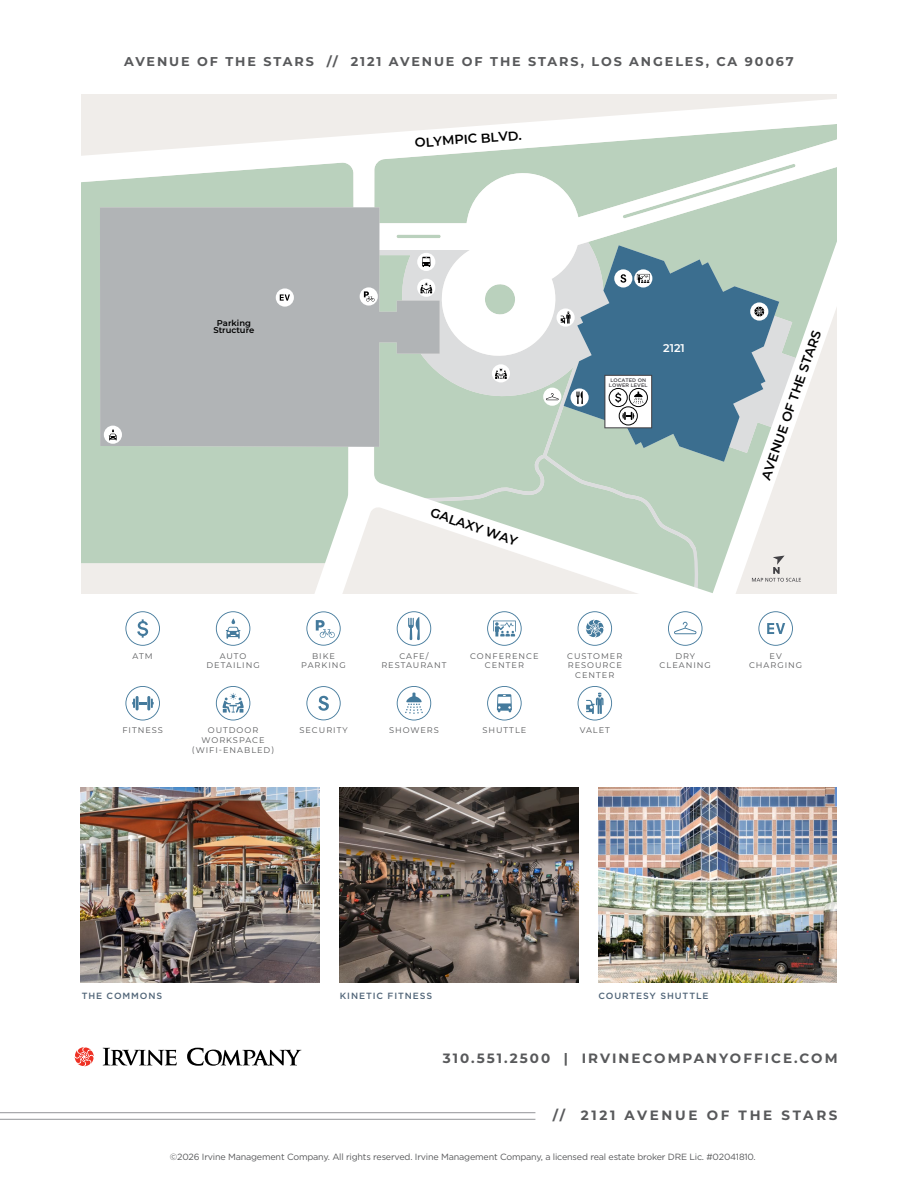
<style>
.page{position:relative;width:918px;height:1188px;background:#fff}
.page>*{position:absolute;margin:0;border:0;box-sizing:border-box;transform-origin:0 0}
.t1{font:700 13.5px "Montserrat";letter-spacing:.15em;color:#58595b}
.t2{font:700 13.5px "Montserrat";letter-spacing:.2em;color:#58595b}
.t3{font:600 12.9px "Montserrat";color:#010101}
.t4{font:700 12.75px "Montserrat";letter-spacing:.15em;color:#58595b}
.t5{font:600 11.25px "Montserrat";color:#fff}
.t6{font:9px "Gotham";letter-spacing:-.02em;color:#58595b}
.t7{font:500 9px "Gotham";letter-spacing:.1em;color:#516578}
.t8{font:600 8.4px/7.6px "Montserrat";color:#000;text-align:center}
.t9{font:8.25px/9.6px "Montserrat";letter-spacing:.12em;color:#58595b;text-align:center}
.t10{font:500 5.1px/4.5px "Gotham";color:#424045}
</style>
<div class="page">
<svg style="left:102px;top:1048px;width:75px;height:17px"></svg>
<svg style="left:187px;top:1048px;width:114px;height:18px"></svg>
<svg style="left:74px;top:1047px;width:20px;height:19px"></svg>
<hr style="left:0;top:1112px;width:535px;height:1px;background:#939598">
<hr style="left:0;top:1119px;width:535px;height:1px;background:#939598">
<img style="left:599px;top:788px;width:238px;height:195px">
<img style="left:340px;top:788px;width:238px;height:195px">
<img style="left:81px;top:788px;width:239px;height:195px">
<svg style="left:125px;top:611px;width:35px;height:35px"></svg>
<svg style="left:216px;top:611px;width:34px;height:35px"></svg>
<svg style="left:306px;top:611px;width:35px;height:35px"></svg>
<svg style="left:397px;top:611px;width:34px;height:35px"></svg>
<svg style="left:487px;top:611px;width:35px;height:35px"></svg>
<svg style="left:578px;top:611px;width:34px;height:35px"></svg>
<svg style="left:668px;top:611px;width:35px;height:35px"></svg>
<svg style="left:758px;top:611px;width:35px;height:35px"></svg>
<svg style="left:125px;top:686px;width:35px;height:34px"></svg>
<svg style="left:216px;top:686px;width:34px;height:34px"></svg>
<svg style="left:306px;top:686px;width:35px;height:34px"></svg>
<svg style="left:397px;top:686px;width:34px;height:34px"></svg>
<svg style="left:487px;top:686px;width:35px;height:34px"></svg>
<svg style="left:578px;top:686px;width:34px;height:34px"></svg>
<div style="left:81px;top:94px;width:756px;height:500px;background:#f0edea"></div>
<div style="left:81px;top:208px;width:224px;height:355px;background:#bad1bd"></div>
<svg style="left:81px;top:99px;width:756px;height:109px"></svg>
<svg style="left:305px;top:175px;width:512px;height:419px"></svg>
<svg style="left:378px;top:132px;width:459px;height:231px;background:#dae6dc"></svg>
<div style="left:100px;top:207px;width:340px;height:240px;background:#b1b4b6"></div>
<svg style="left:564px;top:245px;width:215px;height:217px;background:#6f94a4"></svg>
<div style="left:104px;top:426px;width:18px;height:18px;background:#fff;border-radius:50%"></div>
<svg style="left:109px;top:429px;width:8px;height:11px"></svg>
<div style="left:276px;top:288px;width:18px;height:19px;background:#fff;border-radius:50%"></div>
<svg style="left:280px;top:294px;width:10px;height:7px"></svg>
<svg style="left:360px;top:287px;width:18px;height:19px"></svg>
<svg style="left:364px;top:255px;width:47px;height:57px;background:#becac1"></svg>
<svg style="left:417px;top:279px;width:18px;height:18px"></svg>
<svg style="left:420px;top:282px;width:12px;height:11px"></svg>
<svg style="left:557px;top:308px;width:18px;height:19px"></svg>
<svg style="left:561px;top:312px;width:10px;height:12px"></svg>
<svg style="left:374px;top:342px;width:325px;height:248px;background:#bfd0c8"></svg>
<svg style="left:634px;top:269px;width:18px;height:19px"></svg>
<svg style="left:637px;top:274px;width:13px;height:9px"></svg>
<div style="left:614px;top:269px;width:18px;height:19px;background:#fff;border-radius:50%"></div>
<svg style="left:620px;top:274px;width:6px;height:9px"></svg>
<svg style="left:750px;top:302px;width:18px;height:19px"></svg>
<svg style="left:726px;top:306px;width:75px;height:276px"></svg>
<div style="left:417px;top:253px;width:18px;height:18px;background:#fff;border-radius:50%"></div>
<svg style="left:422px;top:257px;width:9px;height:10px"></svg>
<h3 class="t4" style="left:124px;top:53px;width:671px">AVENUE OF THE STARS // 2121 AVENUE OF THE STARS, LOS ANGELES, CA 90067</h3>
<p class="t8" style="left:213px;top:318px;width:43px">Parking<br>Structure</p>
<h2 class="t3" style="left:414px;top:134px;width:108px;rotate:-4deg">OLYMPIC BLVD.</h2>
<h2 class="t3" style="left:434px;top:503px;width:93px;rotate:19deg">GALAXY WAY</h2>
<p class="t10" style="left:609px;top:378px;width:40px">LOCATED ON<br>LOWER LEVEL</p>
<h3 class="t5" style="left:663px;top:340px;width:23px">2121</h3>
<h2 class="t3" style="left:757px;top:476px;width:159px;rotate:-71deg">AVENUE OF THE STARS</h2>
<p class="t9" style="left:133px;top:651px;width:22px">ATM</p>
<p class="t9" style="left:206px;top:651px;width:55px">AUTO<br>DETAILING</p>
<p class="t9" style="left:301px;top:651px;width:46px">BIKE<br>PARKING</p>
<p class="t9" style="left:381px;top:651px;width:67px">CAFE/<br>RESTAURANT</p>
<p class="t9" style="left:470px;top:651px;width:70px">CONFERENCE<br>CENTER</p>
<p class="t9" style="left:567px;top:651px;width:57px">CUSTOMER<br>RESOURCE<br>CENTER</p>
<p class="t9" style="left:660px;top:651px;width:53px">DRY<br>CLEANING</p>
<p class="t9" style="left:749px;top:651px;width:55px">EV<br>CHARGING</p>
<p class="t9" style="left:122px;top:725px;width:42px">FITNESS</p>
<p class="t9" style="left:192px;top:725px;width:84px">OUTDOOR<br>WORKSPACE (WIFI-ENABLED)</p>
<p class="t9" style="left:299px;top:725px;width:50px">SECURITY</p>
<p class="t9" style="left:389px;top:725px;width:51px">SHOWERS</p>
<p class="t9" style="left:482px;top:725px;width:45px">SHUTTLE</p>
<p class="t9" style="left:580px;top:725px;width:32px">VALET</p>
<p class="t7" style="left:82px;top:990px;width:82px">THE COMMONS</p>
<p class="t7" style="left:340px;top:990px;width:94px">KINETIC FITNESS</p>
<p class="t7" style="left:599px;top:990px;width:112px">COURTESY SHUTTLE</p>
<h1 class="t1" style="left:443px;top:1049px;width:396px">310.551.2500 | IRVINECOMPANYOFFICE.COM</h1>
<h1 class="t2" style="left:553px;top:1105px;width:286px">// 2121 AVENUE OF THE STARS</h1>
<p class="t6" style="left:170px;top:1152px;width:587px">©2026 Irvine Management Company. All rights reserved. Irvine Management Company, a licensed real estate broker DRE Lic. #02041810.</p>
</div>
